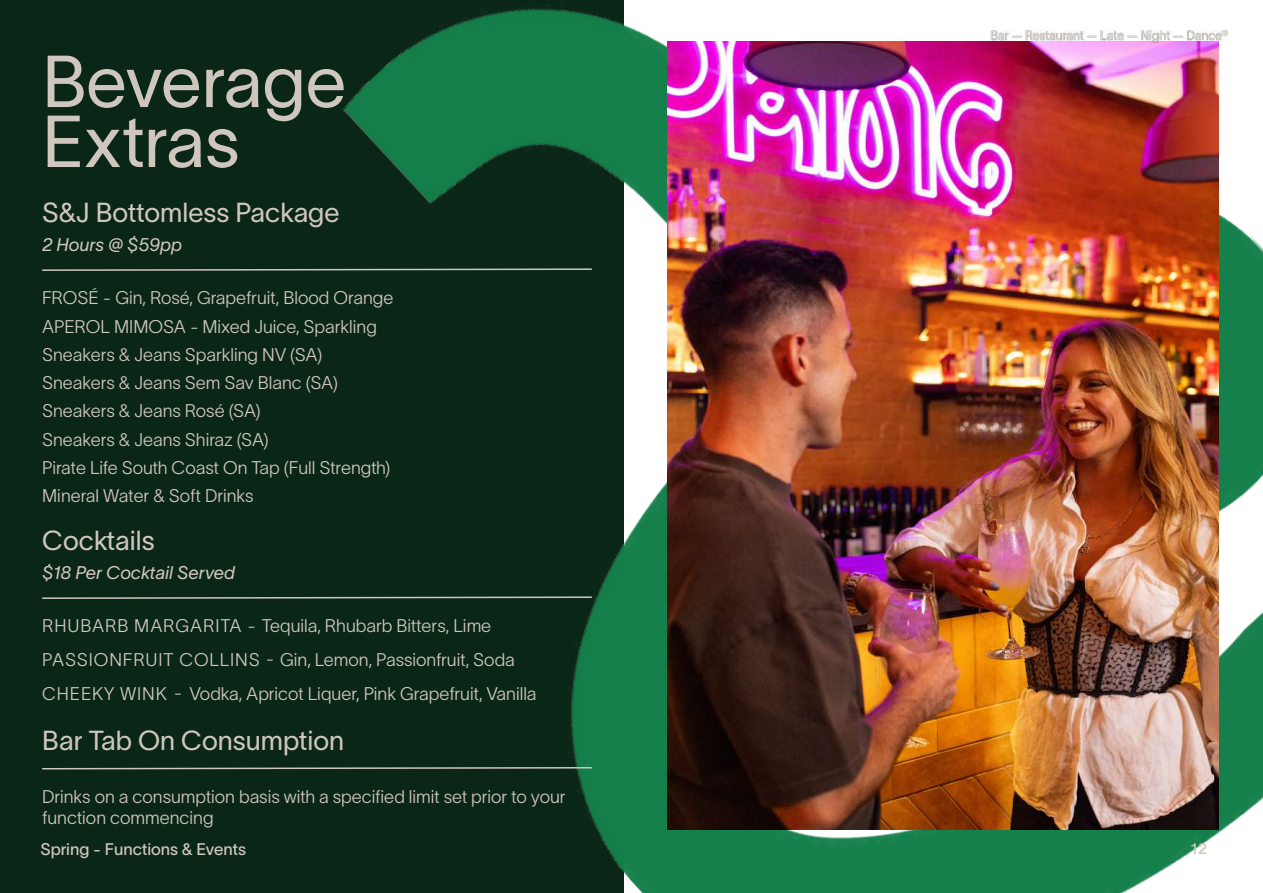
<style>
.page{position:relative;width:1263px;height:893px;background:#fff}
.page>*{position:absolute;margin:0;border:0;box-sizing:border-box;transform-origin:0 0}
.t1{font:72px/60px "TWK Lausanne 300";letter-spacing:-.005em;color:#cfc7bd}
.t2{font:27px "TWK Lausanne 300";color:#cfc7bd}
.t3{font:18px/28.2px "TWK Lausanne";color:#cfc7bd}
.t4{font:italic 18px "TWK Lausanne 300";color:#cfc7bd}
.t5{font:16.5px "TWK Lausanne 400";color:#cfc7bd}
.t6{font:15px "TWK Lausanne 500";color:#cfc7bd}
</style>
<div class="page">
<div style="left:0;top:0;width:623px;height:893px;background:#0a2617"></div>
<img style="left:343px;top:0;width:920px;height:893px">
<img style="left:667px;top:41px;width:552px;height:788px">
<svg style="left:42px;top:596px;width:551px;height:4px"></svg>
<svg style="left:42px;top:766px;width:551px;height:4px"></svg>
<img style="left:983px;top:20px;width:253px;height:25px">
<svg style="left:42px;top:268px;width:551px;height:4px"></svg>
<h1 class="t1" style="left:42px;top:46px;width:306px">Beverage<br>Extras</h1>
<h2 class="t2" style="left:42px;top:193px;width:299px">S&amp;J Bottomless Package</h2>
<p class="t4" style="left:42px;top:232px;width:141px">2 Hours @ $59pp</p>
<p class="t3" style="left:42px;top:283px;width:353px">FROSÉ - Gin, Rosé, Grapefruit, Blood Orange APEROL MIMOSA - Mixed Juice, Sparkling Sneakers &amp; Jeans Sparkling NV (SA)<br>Sneakers &amp; Jeans Sem Sav Blanc (SA)<br>Sneakers &amp; Jeans Rosé (SA)<br>Sneakers &amp; Jeans Shiraz (SA)<br>Pirate Life South Coast On Tap (Full Strength)<br>Mineral Water &amp; Soft Drinks</p>
<h2 class="t2" style="left:42px;top:521px;width:114px">Cocktails</h2>
<p class="t4" style="left:42px;top:560px;width:195px">$18 Per Cocktail Served</p>
<p class="t3" style="left:42px;top:608px;width:496px;line-height:33.8px">RHUBARB MARGARITA - Tequila, Rhubarb Bitters, Lime<br>PASSIONFRUIT COLLINS - Gin, Lemon, Passionfruit, Soda<br>CHEEKY WINK - Vodka, Apricot Liquer, Pink Grapefruit, Vanilla</p>
<h2 class="t2" style="left:42px;top:721px;width:304px">Bar Tab On Consumption</h2>
<p class="t3" style="left:42px;top:785px;width:525px;line-height:21px">Drinks on a consumption basis with a specified limit set prior to your function commencing</p>
<p class="t5" style="left:41px;top:837px;width:207px">Spring - Functions &amp; Events</p>
<p class="t6" style="left:1191px;top:838px;width:18px">12</p>
</div>
